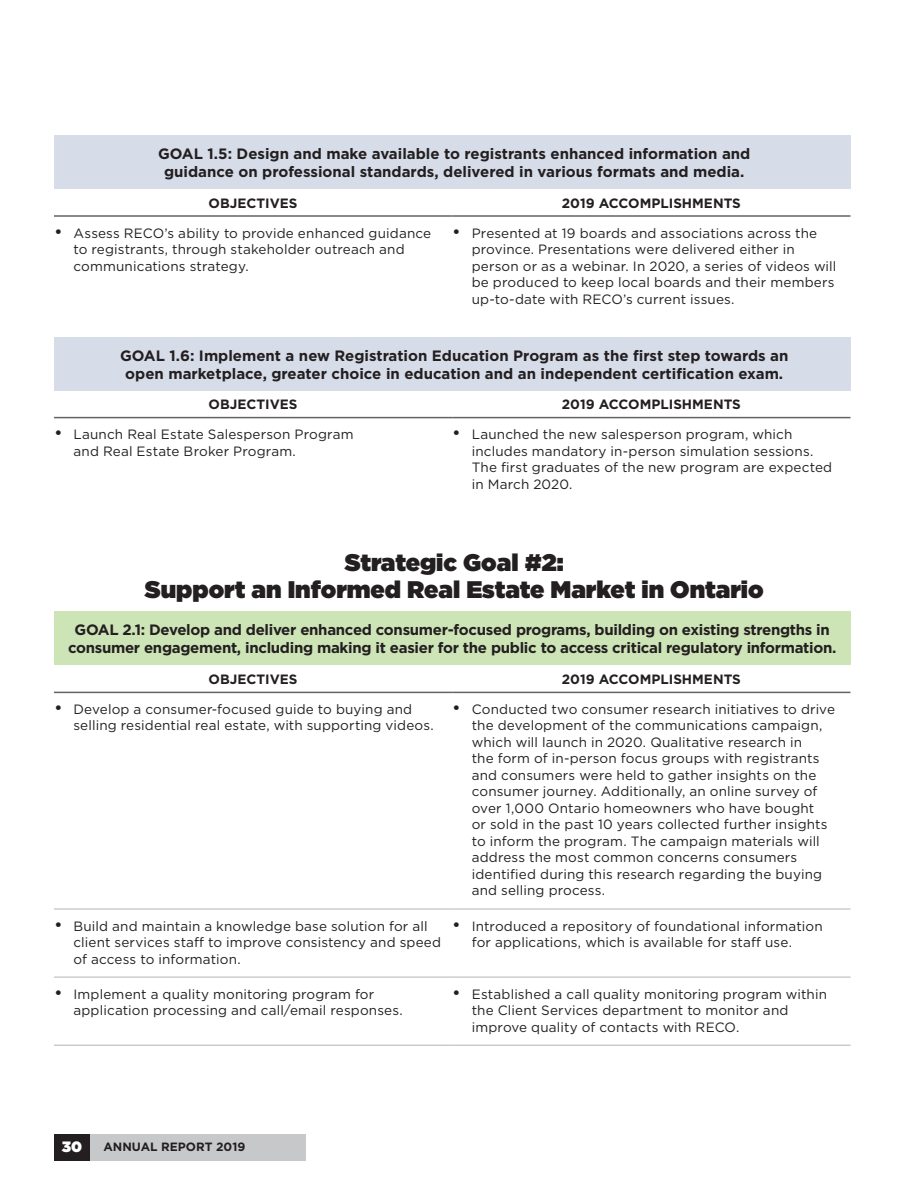
<style>
.page{position:relative;width:918px;height:1188px;background:#fff}
.page>*{position:absolute;margin:0;border:0;box-sizing:border-box;transform-origin:0 0}
.t1{font:900 24px/27px "Gotham";color:#231f20;text-align:center}
.t2{font:700 15px/18px "Gotham";letter-spacing:-.01em;color:#231f20;text-align:center}
.t3{font:900 15px "Gotham";color:#fff}
.t4{font:13.5px/16.5px "Gotham";letter-spacing:.01em;color:#231f20}
.t5{font:700 13.5px "Gotham";color:#231f20}
.t6{font:700 12px "Gotham";color:#231f20}
.s1{font-size:18px}
</style>
<div class="page">
<div style="left:90px;top:1134px;width:216px;height:27px;background:#c7c8ca"></div>
<div style="left:54px;top:1134px;width:36px;height:27px;background:#231f20"></div>
<div style="left:54px;top:135px;width:796px;height:54px;background:#d7dce9"></div>
<hr style="left:54px;top:215px;width:398px;height:2px;background:#636366">
<hr style="left:452px;top:215px;width:398px;height:2px;background:#636366">
<div style="left:54px;top:337px;width:796px;height:54px;background:#d7dce9"></div>
<hr style="left:54px;top:417px;width:398px;height:1px;background:#636366">
<hr style="left:452px;top:417px;width:398px;height:1px;background:#636366">
<div style="left:54px;top:611px;width:796px;height:54px;background:#cde4b7"></div>
<hr style="left:54px;top:692px;width:398px;height:1px;background:#636366">
<hr style="left:452px;top:692px;width:398px;height:1px;background:#636366">
<hr style="left:54px;top:909px;width:398px;height:1px;background:#b2b3b7">
<hr style="left:452px;top:909px;width:398px;height:1px;background:#b2b3b7">
<hr style="left:54px;top:977px;width:398px;height:1px;background:#b2b3b7">
<hr style="left:452px;top:977px;width:398px;height:1px;background:#b2b3b7">
<hr style="left:54px;top:1045px;width:398px;height:1px;background:#b2b3b7">
<hr style="left:452px;top:1045px;width:398px;height:1px;background:#b2b3b7">
<p class="t2" style="left:158px;top:145px;width:594px">GOAL 1.5: Design and make available to registrants enhanced information and guidance on professional standards, delivered in various formats and media.</p>
<p class="t5" style="left:209px;top:194px;width:90px">OBJECTIVES</p>
<p class="t5" style="left:562px;top:194px;width:180px">2019 ACCOMPLISHMENTS</p>
<p class="t4" style="left:74px;top:224px;width:359px;text-indent:-20px"><span class="s1">•</span> Assess RECO’s ability to provide enhanced guidance to registrants, through stakeholder outreach and communications strategy.</p>
<p class="t4" style="left:472px;top:224px;width:366px;text-indent:-20px"><span class="s1">•</span> Presented at 19 boards and associations across the province. Presentations were delivered either in person or as a webinar. In 2020, a series of videos will be produced to keep local boards and their members up-to-date with RECO’s current issues.</p>
<p class="t2" style="left:120px;top:346px;width:670px">GOAL 1.6: Implement a new Registration Education Program as the first step towards an open marketplace, greater choice in education and an independent certification exam.</p>
<p class="t5" style="left:209px;top:396px;width:90px">OBJECTIVES</p>
<p class="t5" style="left:562px;top:396px;width:180px">2019 ACCOMPLISHMENTS</p>
<p class="t4" style="left:74px;top:426px;width:282px;text-indent:-20px"><span class="s1">•</span> Launch Real Estate Salesperson Program and Real Estate Broker Program.</p>
<p class="t4" style="left:472px;top:426px;width:362px;text-indent:-20px"><span class="s1">•</span> Launched the new salesperson program, which includes mandatory in-person simulation sessions.<br>The first graduates of the new program are expected in March 2020.</p>
<h3 class="t1" style="left:145px;top:549px;width:620px">Strategic Goal #2:<br>Support an Informed Real Estate Market in Ontario</h3>
<p class="t2" style="left:68px;top:621px;width:770px">GOAL 2.1: Develop and deliver enhanced consumer-focused programs, building on existing strengths in consumer engagement, including making it easier for the public to access critical regulatory information.</p>
<p class="t5" style="left:209px;top:671px;width:90px">OBJECTIVES</p>
<p class="t5" style="left:562px;top:671px;width:180px">2019 ACCOMPLISHMENTS</p>
<p class="t4" style="left:74px;top:701px;width:362px;text-indent:-20px"><span class="s1">•</span> Develop a consumer-focused guide to buying and selling residential real estate, with supporting videos.</p>
<p class="t4" style="left:472px;top:701px;width:365px;text-indent:-20px"><span class="s1">•</span> Conducted two consumer research initiatives to drive the development of the communications campaign, which will launch in 2020. Qualitative research in<br>the form of in-person focus groups with registrants and consumers were held to gather insights on the consumer journey. Additionally, an online survey of over 1,000 Ontario homeowners who have bought<br>or sold in the past 10 years collected further insights to inform the program. The campaign materials will address the most common concerns consumers identified during this research regarding the buying and selling process.</p>
<p class="t4" style="left:74px;top:917px;width:369px;text-indent:-20px"><span class="s1">•</span> Build and maintain a knowledge base solution for all client services staff to improve consistency and speed of access to information.</p>
<p class="t4" style="left:472px;top:917px;width:352px;text-indent:-20px"><span class="s1">•</span> Introduced a repository of foundational information for applications, which is available for staff use.</p>
<p class="t4" style="left:74px;top:985px;width:331px;text-indent:-20px"><span class="s1">•</span> Implement a quality monitoring program for application processing and call/email responses.</p>
<p class="t4" style="left:472px;top:985px;width:357px;text-indent:-20px"><span class="s1">•</span> Established a call quality monitoring program within the Client Services department to monitor and improve quality of contacts with RECO.</p>
<p class="t3" style="left:62px;top:1136px;width:22px">30</p>
<p class="t6" style="left:103px;top:1139px;width:143px">ANNUAL REPORT 2019</p>
</div>
